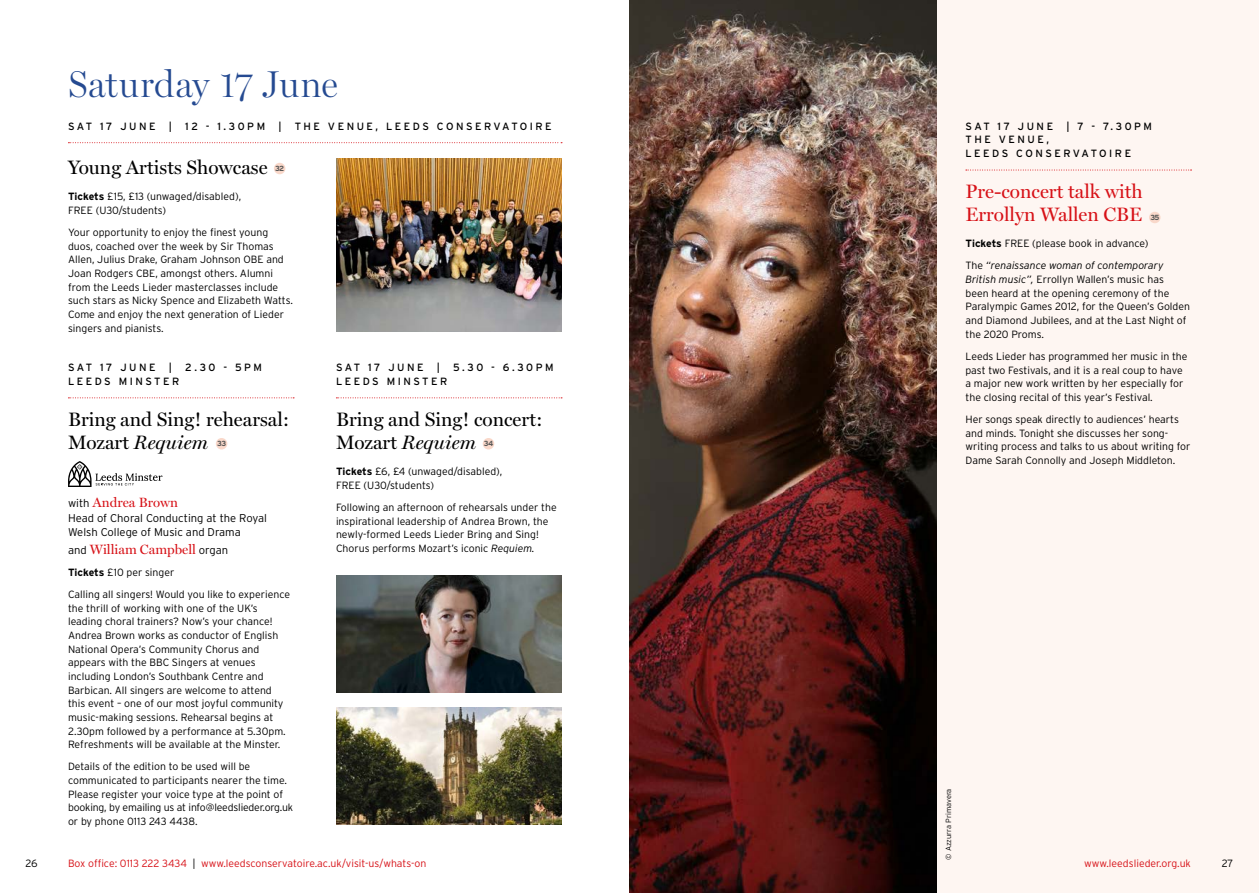
<style>
.page{position:relative;width:1259px;height:893px;background:#fff}
.page>*{position:absolute;margin:0;border:0;box-sizing:border-box;transform-origin:0 0}
.heading{font:300 37.5px "Miller Display";letter-spacing:.01em;color:#254a91}
.listing_title{font:19.5px/22.5px "Miller Display";color:#000}
.listing_title-2{font:19.5px/22.5px "Miller Display";color:#d71117}
.listing_performer{font:13.5px "Miller Display";color:#d71117}
.listing_performer-2{font:300 11.25px/14.7px "Interstate";color:#000}
.listing_body{font:300 10.5px/13.6px "Interstate";color:#000}
.date_and_time{font:10.5px/13.6px "Interstate";letter-spacing:.24em;color:#000}
.t1{font:300 10.5px "Interstate";color:#d71117}
.small_print{font:300 7.5px "Interstate";color:#000}
.event_number{font:700 7.35px "Interstate";letter-spacing:-.08em;color:#575756}
.s1{font-weight:700}
.s2{font-style:italic}
.s3{font-family:"Interstate";font-weight:300;font-size:11.25px;color:#000}
.s4{color:#000}
</style>
<div class="page">
<div style="left:629px;top:0;width:630px;height:893px;background:#fef6f2"></div>
<svg style="left:966px;top:170px;width:225px;height:1px"></svg>
<img style="left:629px;top:0;width:307px;height:893px">
<svg style="left:68px;top:397px;width:226px;height:1px"></svg>
<img style="left:336px;top:575px;width:225px;height:118px">
<img style="left:336px;top:708px;width:225px;height:117px">
<svg style="left:68px;top:461px;width:94px;height:26px"></svg>
<svg style="left:68px;top:142px;width:494px;height:1px"></svg>
<svg style="left:336px;top:397px;width:226px;height:1px"></svg>
<img style="left:336px;top:159px;width:225px;height:173px">
<div style="left:274px;top:163px;width:11px;height:11px;background:#f9d8ca;border-radius:50%"></div>
<div style="left:216px;top:438px;width:11px;height:11px;background:#f9d8ca;border-radius:50%"></div>
<div style="left:483px;top:438px;width:11px;height:11px;background:#f9d8ca;border-radius:50%"></div>
<div style="left:1149px;top:212px;width:11px;height:11px;background:#f9d8ca;border-radius:50%"></div>
<p class="heading" style="left:68px;top:61px;width:271px">Saturday 17 June</p>
<p class="date_and_time" style="left:68px;top:119px;width:89px">SAT 17 JUNE</p>
<p class="date_and_time" style="left:169px;top:119px;width:5px">|</p>
<p class="date_and_time" style="left:185px;top:119px;width:81px">12 - 1.30PM</p>
<p class="date_and_time" style="left:278px;top:119px;width:5px">|</p>
<p class="date_and_time" style="left:295px;top:119px;width:258px">THE VENUE, LEEDS CONSERVATOIRE</p>
<p class="date_and_time" style="left:965px;top:119px;width:89px">SAT 17 JUNE</p>
<p class="date_and_time" style="left:1066px;top:119px;width:87px">| 7 - 7.30PM</p>
<p class="date_and_time" style="left:965px;top:133px;width:167px">THE VENUE,<br>LEEDS CONSERVATOIRE</p>
<p class="listing_title-2" style="left:965px;top:180px;width:179px">Pre-concert talk with<br>Errollyn Wallen CBE</p>
<p class="listing_body" style="left:965px;top:237px;width:184px"><span class="s1">Tickets</span> FREE (please book in advance)</p>
<p class="listing_body" style="left:965px;top:259px;width:226px">The <span class="s2">“renaissance woman of contemporary British music”,</span> Errollyn Wallen’s music has<br>been heard at the opening ceremony of the Paralympic Games 2012, for the Queen’s Golden and Diamond Jubilees, and at the Last Night of the 2020 Proms.</p>
<p class="listing_body" style="left:965px;top:349px;width:224px">Leeds Lieder has programmed her music in the past two Festivals, and it is a real coup to have a major new work written by her especially for the closing recital of this year’s Festival.</p>
<p class="listing_body" style="left:965px;top:412px;width:226px">Her songs speak directly to audiences’ hearts and minds. Tonight she discusses her song&shy;writing process and talks to us about writing for Dame Sarah Connolly and Joseph Middleton.</p>
<p class="listing_title" style="left:68px;top:156px;width:201px">Young Artists Showcase</p>
<p class="listing_body" style="left:68px;top:190px;width:175px"><span class="s1">Tickets</span> £15, £13 (unwaged/disabled),<br>FREE (U30/students)</p>
<p class="listing_body" style="left:68px;top:225px;width:226px">Your opportunity to enjoy the finest young duos, coached over the week by Sir Thomas Allen, Julius Drake, Graham Johnson OBE and Joan Rodgers CBE, amongst others. Alumni from the Leeds Lieder masterclasses include such stars as Nicky Spence and Elizabeth Watts.<br>Come and enjoy the next generation of Lieder singers and pianists.</p>
<p class="event_number" style="left:275px;top:164px;width:11px">32</p>
<p class="event_number" style="left:1150px;top:213px;width:11px">35</p>
<p class="date_and_time" style="left:68px;top:360px;width:89px">SAT 17 JUNE</p>
<p class="date_and_time" style="left:169px;top:360px;width:5px">|</p>
<p class="date_and_time" style="left:185px;top:360px;width:78px">2.30 - 5PM</p>
<p class="date_and_time" style="left:68px;top:374px;width:113px">LEEDS MINSTER</p>
<p class="listing_title" style="left:68px;top:408px;width:223px">Bring and Sing! rehearsal:<br>Mozart <span class="s2">Requiem</span></p>
<p class="date_and_time" style="left:336px;top:360px;width:89px">SAT 17 JUNE</p>
<p class="date_and_time" style="left:437px;top:360px;width:5px">|</p>
<p class="date_and_time" style="left:453px;top:360px;width:102px">5.30 - 6.30PM</p>
<p class="date_and_time" style="left:336px;top:374px;width:113px">LEEDS MINSTER</p>
<p class="listing_title" style="left:336px;top:408px;width:208px">Bring and Sing! concert:<br>Mozart <span class="s2">Requiem</span></p>
<p class="listing_body" style="left:336px;top:464px;width:168px"><span class="s1">Tickets</span> £6, £4 (unwaged/disabled),<br>FREE (U30/students)</p>
<p class="listing_body" style="left:336px;top:500px;width:222px">Following an afternoon of rehearsals under the inspirational leadership of Andrea Brown, the newly-formed Leeds Lieder Bring and Sing!<br>Chorus performs Mozart’s iconic <span class="s2">Requiem.</span></p>
<p class="event_number" style="left:217px;top:440px;width:11px">33</p>
<p class="event_number" style="left:484px;top:440px;width:11px">34</p>
<p class="listing_performer" style="left:68px;top:494px;width:111px"><span class="s3">with</span> Andrea Brown</p>
<p class="listing_performer-2" style="left:68px;top:510px;width:200px">Head of Choral Conducting at the Royal<br>Welsh College of Music and Drama</p>
<p class="listing_performer" style="left:68px;top:541px;width:162px"><span class="s3">and</span> William Campbell <span class="s3">organ</span></p>
<p class="listing_body" style="left:68px;top:565px;width:108px"><span class="s1">Tickets</span> £10 per singer</p>
<p class="listing_body" style="left:68px;top:587px;width:223px">Calling all singers! Would you like to experience the thrill of working with one of the UK’s leading choral trainers? Now’s your chance!<br>Andrea Brown works as conductor of English National Opera’s Community Chorus and appears with the BBC Singers at venues including London’s Southbank Centre and Barbican. All singers are welcome to attend this event – one of our most joyful community music-making sessions. Rehearsal begins at 2.30pm followed by a performance at 5.30pm.<br>Refreshments will be available at the Minster.</p>
<p class="listing_body" style="left:68px;top:760px;width:227px">Details of the edition to be used will be communicated to participants nearer the time.<br>Please register your voice type at the point of booking, by emailing us at info@leedslieder.org.uk or by phone 0113 243 4438.</p>
<p class="small_print" style="left:944px;top:860px;width:73px;rotate:-90deg">© Azzurra Primavera</p>
<p class="listing_body" style="left:26px;top:857px;width:14px">26</p>
<p class="t1" style="left:68px;top:858px;width:360px">Box office: 0113 222 3434 <span class="s4">|</span> www.leedsconservatoire.ac.uk/visit-us/whats-on</p>
<p class="t1" style="left:1084px;top:858px;width:108px">www.leedslieder.org.uk</p>
<p class="listing_body" style="left:1222px;top:857px;width:13px">27</p>
</div>
